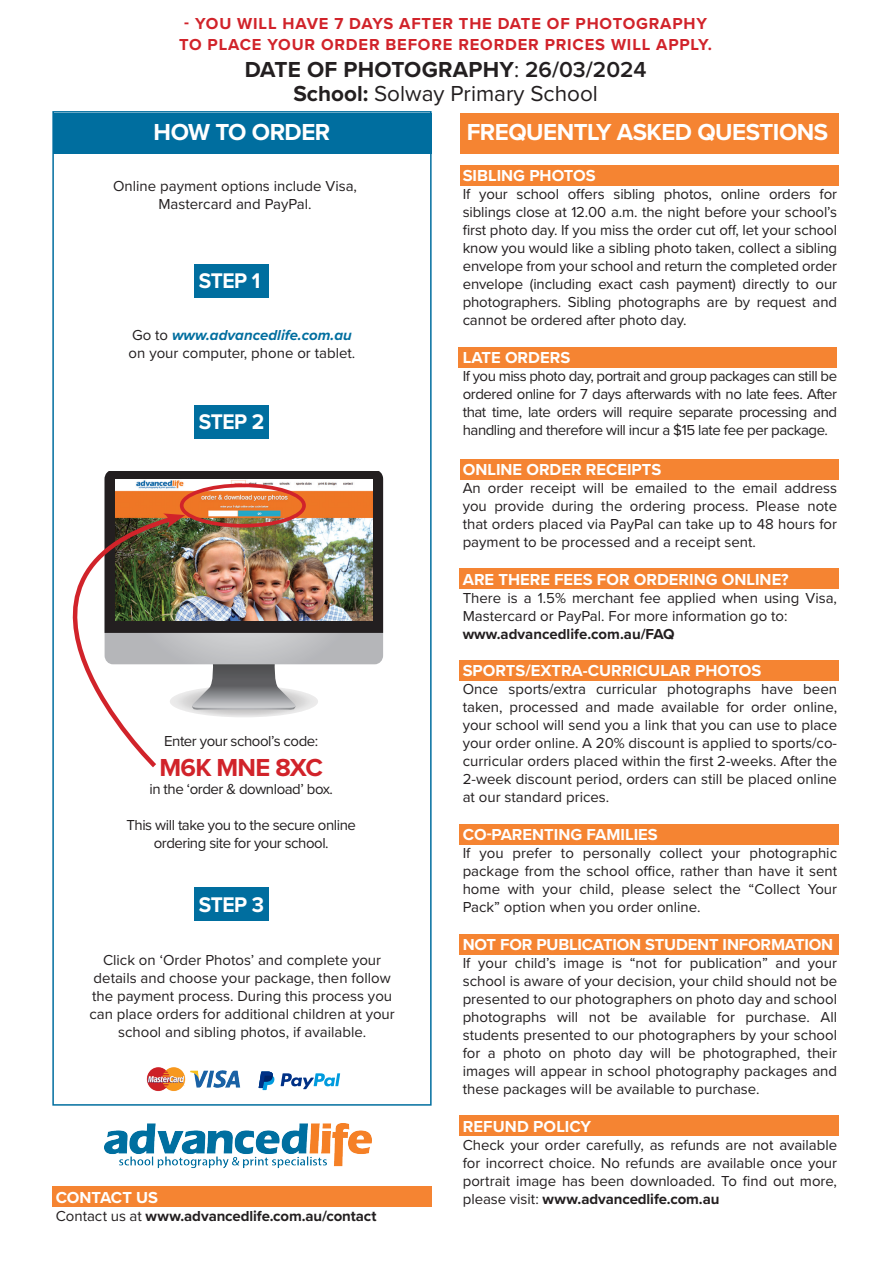
<style>
.page{position:relative;width:893px;height:1263px;background:#fff}
.page>*{position:absolute;margin:0;border:0;box-sizing:border-box;transform-origin:0 0}
.t1{font:700 25.5px "Proxima Nova";letter-spacing:-.03em;color:#d1232a}
.t2{font:700 24px "Proxima Nova";letter-spacing:-.02em;color:#fff}
.t3{font:700 22.5px/24px "Proxima Nova";letter-spacing:.01em;color:#231f20;text-align:center}
.t4{font:700 22.05px "Proxima Nova";letter-spacing:-.02em;color:#fff;scale:.95 1}
.t5{font:700 16.5px "Proxima Nova";color:#fff}
.t6{font:700 16.5px/21px "Proxima Nova";letter-spacing:.05em;color:#d1232a;text-align:center}
.t7{font:15px/18px "Proxima Nova";color:#231f20;text-align:justify}
.t8{font:15px/18px "Proxima Nova";letter-spacing:-.03em;color:#231f20;text-align:center}
.t9{font:700 15px "Proxima Nova";letter-spacing:-.005em;color:#231f20}
.s1{font-weight:400}
.s2{font-weight:600}
.s3{font-weight:700;font-style:italic;color:#006e9f}
</style>
<div class="page">
<div style="left:53px;top:113px;width:379px;height:41px;background:#006e9f"></div>
<div style="left:194px;top:264px;width:75px;height:33px;background:#006e9f"></div>
<div style="left:194px;top:405px;width:75px;height:33px;background:#006e9f"></div>
<div style="left:194px;top:887px;width:75px;height:34px;background:#006e9f"></div>
<img style="left:104px;top:1124px;width:267px;height:44px">
<svg style="left:170px;top:685px;width:148px;height:32px"></svg>
<svg style="left:190px;top:664px;width:108px;height:46px"></svg>
<svg style="left:179px;top:633px;width:204px;height:31px;background:#bebfc2"></svg>
<img style="left:146px;top:1067px;width:40px;height:24px">
<img style="left:190px;top:1070px;width:51px;height:18px">
<svg style="left:259px;top:1071px;width:16px;height:19px"></svg>
<svg style="left:281px;top:1073px;width:59px;height:16px"></svg>
<svg style="left:52px;top:513px;width:127px;height:257px"></svg>
<img style="left:105px;top:472px;width:278px;height:161px">
<div style="left:460px;top:165px;width:379px;height:21px;background:#f58432"></div>
<div style="left:460px;top:113px;width:379px;height:41px;background:#f58432"></div>
<div style="left:460px;top:568px;width:379px;height:21px;background:#f58432"></div>
<div style="left:460px;top:661px;width:379px;height:20px;background:#f58432"></div>
<div style="left:459px;top:825px;width:380px;height:20px;background:#f58432"></div>
<div style="left:52px;top:1186px;width:380px;height:21px;background:#f58432"></div>
<div style="left:460px;top:934px;width:379px;height:21px;background:#f58432"></div>
<div style="left:460px;top:1115px;width:379px;height:21px;background:#f58432"></div>
<div style="left:459px;top:348px;width:378px;height:20px;background:#f58432"></div>
<div style="left:460px;top:459px;width:379px;height:21px;background:#f58432"></div>
<p class="t6" style="left:179px;top:13px;width:535px">- YOU WILL HAVE 7 DAYS AFTER THE DATE OF PHOTOGRAPHY<br>TO PLACE YOUR ORDER BEFORE REORDER PRICES WILL APPLY.</p>
<h3 class="t3" style="left:245px;top:57px;width:403px">DATE OF PHOTOGRAPHY<span class="s1">:</span> <span class="s2">26/03/2024<br></span>School: <span class="s1">Solway Primary School</span></h3>
<h2 class="t2" style="left:154px;top:114px;width:178px">HOW TO ORDER</h2>
<p class="t7" style="left:113px;top:176px;width:245px;text-align:center">Online payment options include Visa,<br>Mastercard and PayPal.</p>
<h3 class="t4" style="left:199px;top:265px;width:66px">STEP 1</h3>
<p class="t7" style="left:129px;top:325px;width:228px">Go to <span class="s3">www.advancedlife.com.au </span>on your computer, phone or tablet.</p>
<h3 class="t4" style="left:199px;top:405px;width:70px">STEP 2</h3>
<p class="t8" style="left:164px;top:731px;width:156px">Enter your school’s code:</p>
<h1 class="t1" style="left:160px;top:748px;width:165px">M6K MNE 8XC</h1>
<p class="t8" style="left:149px;top:779px;width:185px">in the ‘order &amp; download’ box.</p>
<p class="t8" style="left:126px;top:815px;width:231px">This will take you to the secure online ordering site for your school.</p>
<h3 class="t4" style="left:199px;top:888px;width:70px">STEP 3</h3>
<p class="t7" style="left:89px;top:950px;width:307px;text-align:center">Click on ‘Order Photos’ and complete your details and choose your package, then follow the payment process. During this process you can place orders for additional children at your school and sibling photos, if available.</p>
<h2 class="t2" style="left:467px;top:114px;width:363px">FREQUENTLY ASKED QUESTIONS</h2>
<p class="t5" style="left:463px;top:164px;width:134px">SIBLING PHOTOS</p>
<p class="t7" style="left:463px;top:185px;width:376px">If your school offers sibling photos, online orders for siblings close at 12.00 a.m. the night before your school’s first photo day. If you miss the order cut off, let your school know you would like a sibling photo taken, collect a sibling envelope from your school and return the completed order envelope (including exact cash payment) directly to our photographers. Sibling photographs are by request and cannot be ordered after photo day.</p>
<p class="t5" style="left:463px;top:345px;width:109px">LATE ORDERS</p>
<p class="t7" style="left:463px;top:366px;width:376px">If you miss photo day, portrait and group packages can still be ordered online for 7 days afterwards with no late fees. After that time, late orders will require separate processing and handling and therefore will incur a $15 late fee per package.</p>
<p class="t5" style="left:463px;top:457px;width:200px">ONLINE ORDER RECEIPTS</p>
<p class="t7" style="left:463px;top:478px;width:376px">An order receipt will be emailed to the email address you provide during the ordering process. Please note that orders placed via PayPal can take up to 48 hours for payment to be processed and a receipt sent.</p>
<p class="t5" style="left:463px;top:567px;width:328px">ARE THERE FEES FOR ORDERING ONLINE?</p>
<p class="t7" style="left:463px;top:588px;width:376px">There is a 1.5% merchant fee applied when using Visa,<br>Mastercard or PayPal. For more information go to:</p>
<p class="t9" style="left:463px;top:622px;width:214px">www.advancedlife.com.au/FAQ</p>
<p class="t5" style="left:463px;top:659px;width:300px">SPORTS/EXTRA-CURRICULAR PHOTOS</p>
<p class="t7" style="left:463px;top:680px;width:376px">Once sports/extra curricular photographs have been taken, processed and made available for order online, your school will send you a link that you can use to place your order online. A 20% discount is applied to sports/co&shy;curricular orders placed within the first 2-weeks. After the 2-week discount period, orders can still be placed online at our standard prices.</p>
<p class="t5" style="left:463px;top:822px;width:197px">CO-PARENTING FAMILIES</p>
<p class="t7" style="left:463px;top:843px;width:376px">If you prefer to personally collect your photographic package from the school office, rather than have it sent home with your child, please select the “Collect Your Pack” option when you order online.</p>
<p class="t5" style="left:463px;top:932px;width:372px">NOT FOR PUBLICATION STUDENT INFORMATION</p>
<p class="t7" style="left:463px;top:953px;width:376px">If your child’s image is “not for publication” and your school is aware of your decision, your child should not be presented to our photographers on photo day and school photographs will not be available for purchase. All students presented to our photographers by your school for a photo on photo day will be photographed, their images will appear in school photography packages and these packages will be available to purchase.</p>
<p class="t5" style="left:463px;top:1114px;width:130px">REFUND POLICY</p>
<p class="t7" style="left:463px;top:1135px;width:376px">Check your order carefully, as refunds are not available for incorrect choice. No refunds are available once your portrait image has been downloaded. To find out more,</p>
<p class="t5" style="left:56px;top:1185px;width:104px">CONTACT US</p>
<p class="t9" style="left:463px;top:1188px;width:258px"><span class="s1">please visit:</span> www.advancedlife.com.au</p>
<p class="t9" style="left:56px;top:1205px;width:322px"><span class="s1">Contact us at</span> www.advancedlife.com.au/contact</p>
</div>
